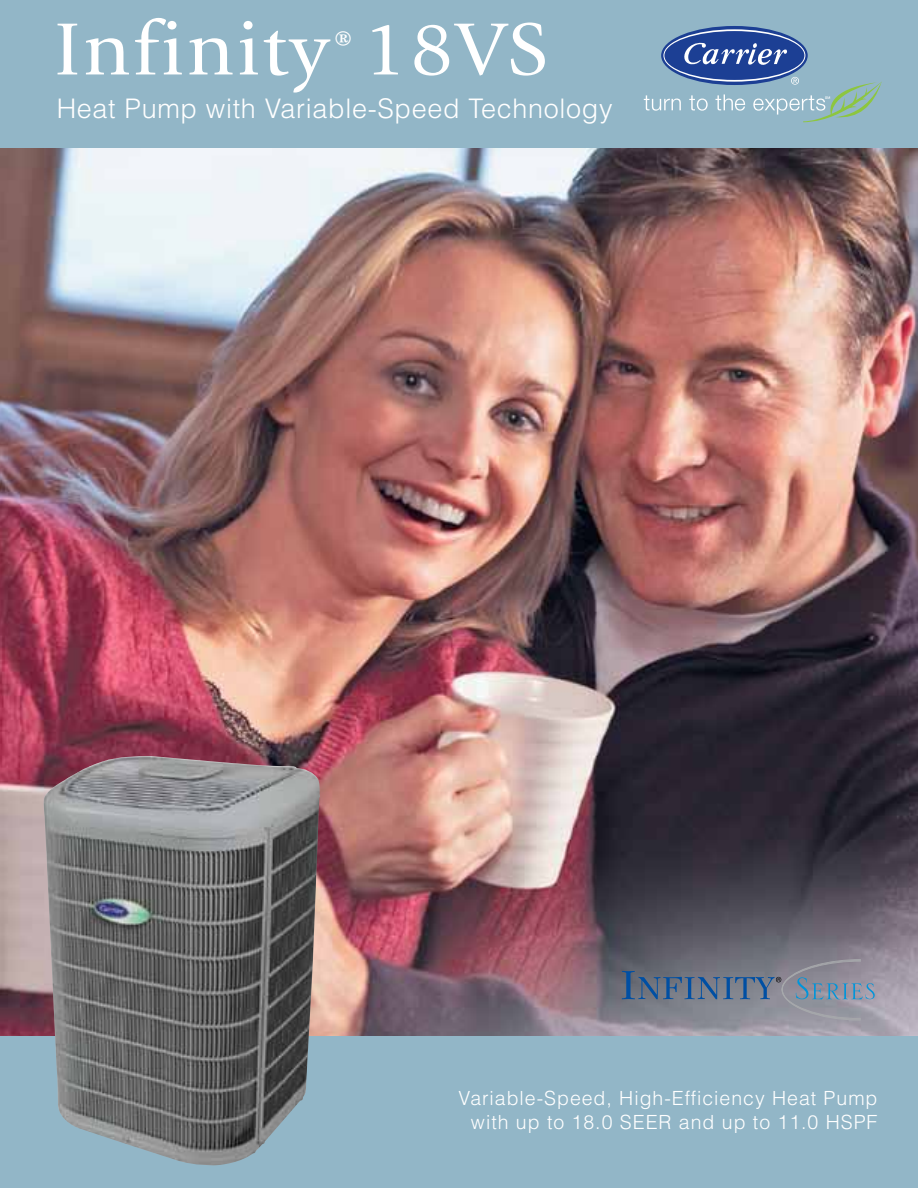
<style>
.page{position:relative;width:918px;height:1188px;background:#fff}
.page>*{position:absolute;margin:0;border:0;box-sizing:border-box;transform-origin:0 0}
.t1{font:76.95px "Giovanni";letter-spacing:.025em;color:#fff;scale:1.05 1}
.t2{font:30.75px "Giovanni";color:#fff;scale:1.05 1}
.t3{font:300 27px "Helvetica";letter-spacing:.025em;color:#fff}
.t4{font:300 19.5px/24px "Helvetica";letter-spacing:.05em;color:#fff;text-align:right}
</style>
<div class="page">
<img style="left:0;top:148px;width:918px;height:888px">
<div style="left:0;top:1036px;width:918px;height:152px;background:#92b6c7"></div>
<div style="left:0;top:0;width:918px;height:148px;background:#92b6c7"></div>
<svg style="left:644px;top:95px;width:37px;height:16px"></svg>
<svg style="left:689px;top:95px;width:19px;height:16px"></svg>
<svg style="left:715px;top:94px;width:30px;height:17px"></svg>
<svg style="left:753px;top:77px;width:129px;height:45px"></svg>
<svg style="left:661px;top:26px;width:147px;height:59px"></svg>
<svg style="left:663px;top:29px;width:142px;height:53px"></svg>
<div style="left:664px;top:31px;width:140px;height:49px;background:#1c3f94;border-radius:50%"></div>
<svg style="left:684px;top:42px;width:103px;height:23px"></svg>
<svg style="left:622px;top:959px;width:253px;height:62px;background:#7a8190"></svg>
<img style="left:43px;top:756px;width:277px;height:410px">
<h1 class="t1" style="left:54px;top:6px;width:472px">Infinity 18VS</h1>
<h2 class="t2" style="left:335px;top:25px;width:17px">®</h2>
<h3 class="t3" style="left:57px;top:91px;width:557px">Heat Pump with Variable-Speed Technology</h3>
<p class="t4" style="left:459px;top:1086px;width:420px">Variable-Speed, High-Efficiency Heat Pump with up to 18.0 SEER and up to 11.0 HSPF</p>
</div>
